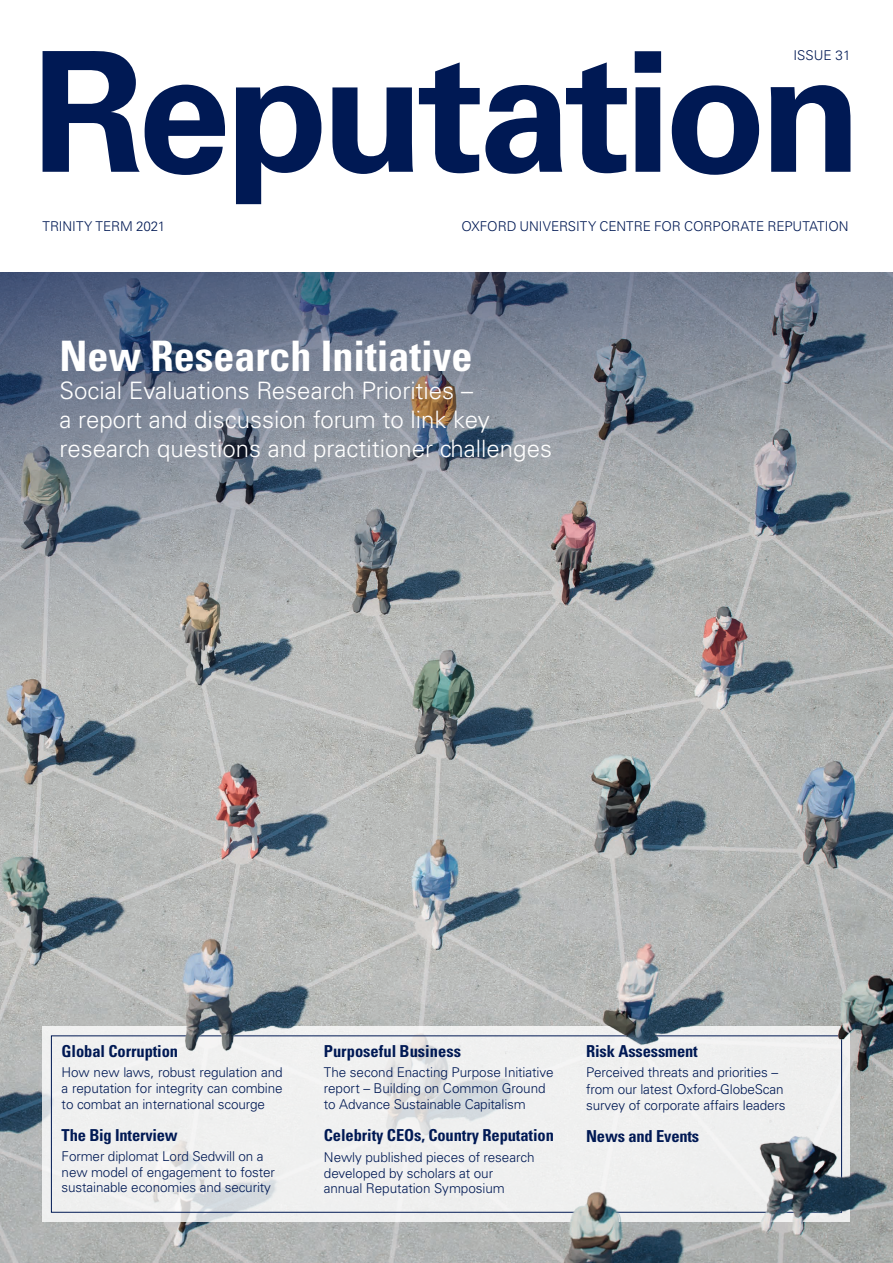
<style>
.page{position:relative;width:893px;height:1263px;background:#fff}
.page>*{position:absolute;margin:0;border:0;box-sizing:border-box;transform-origin:0 0}
.t1{font:700 condensed 42px "Univers LT Std";color:#fff}
.t2{font:300 24px/28.8px "Univers LT Std";color:#fff}
.t3{font:700 condensed 16.5px "Univers LT Std";letter-spacing:-.005em;color:#001954}
.t4{font:300 13.5px/15.8px "Univers LT Std";letter-spacing:-.01em;color:#001954}
</style>
<div class="page">
<svg style="left:43px;top:51px;width:807px;height:153px"></svg>
<img style="left:0;top:272px;width:893px;height:991px">
<svg style="left:43px;top:1026px;width:807px;height:195px;fill:#eff0ef"></svg>
<p class="t4" style="left:793px;top:47px;width:59px">ISSUE 31</p>
<p class="t4" style="left:43px;top:218px;width:124px">TRINITY TERM 2021</p>
<p class="t4" style="left:461px;top:218px;width:389px">OXFORD UNIVERSITY CENTRE FOR CORPORATE REPUTATION</p>
<h1 class="t1" style="left:60px;top:330px;width:415px">New Research Initiative</h1>
<h2 class="t2" style="left:60px;top:376px;width:494px">Social Evaluations Research Priorities –<br>a report and discussion forum to link key research questions and practitioner challenges</h2>
<p class="t3" style="left:62px;top:1041px;width:118px">Global Corruption</p>
<p class="t4" style="left:62px;top:1065px;width:223px;text-align:justify">How new laws, robust regulation and a reputation for integrity can combine to combat an international scourge</p>
<p class="t3" style="left:62px;top:1125px;width:118px">The Big Interview</p>
<p class="t4" style="left:62px;top:1148px;width:215px">Former diplomat Lord Sedwill on a new model of engagement to foster sustainable economies and security</p>
<p class="t3" style="left:324px;top:1041px;width:139px">Purposeful Business</p>
<p class="t4" style="left:324px;top:1065px;width:231px">The second Enacting Purpose Initiative report – Building on Common Ground to Advance Sustainable Capitalism</p>
<p class="t3" style="left:324px;top:1125px;width:232px">Celebrity CEOs, Country Reputation</p>
<p class="t4" style="left:324px;top:1149px;width:212px">Newly published pieces of research developed by scholars at our annual Reputation Symposium</p>
<p class="t3" style="left:586px;top:1041px;width:113px">Risk Assessment</p>
<p class="t4" style="left:586px;top:1064px;width:201px;line-height:16.2px">Perceived threats and priorities – from our latest Oxford-GlobeScan survey of corporate affairs leaders</p>
<p class="t3" style="left:586px;top:1126px;width:115px">News and Events</p>
</div>
